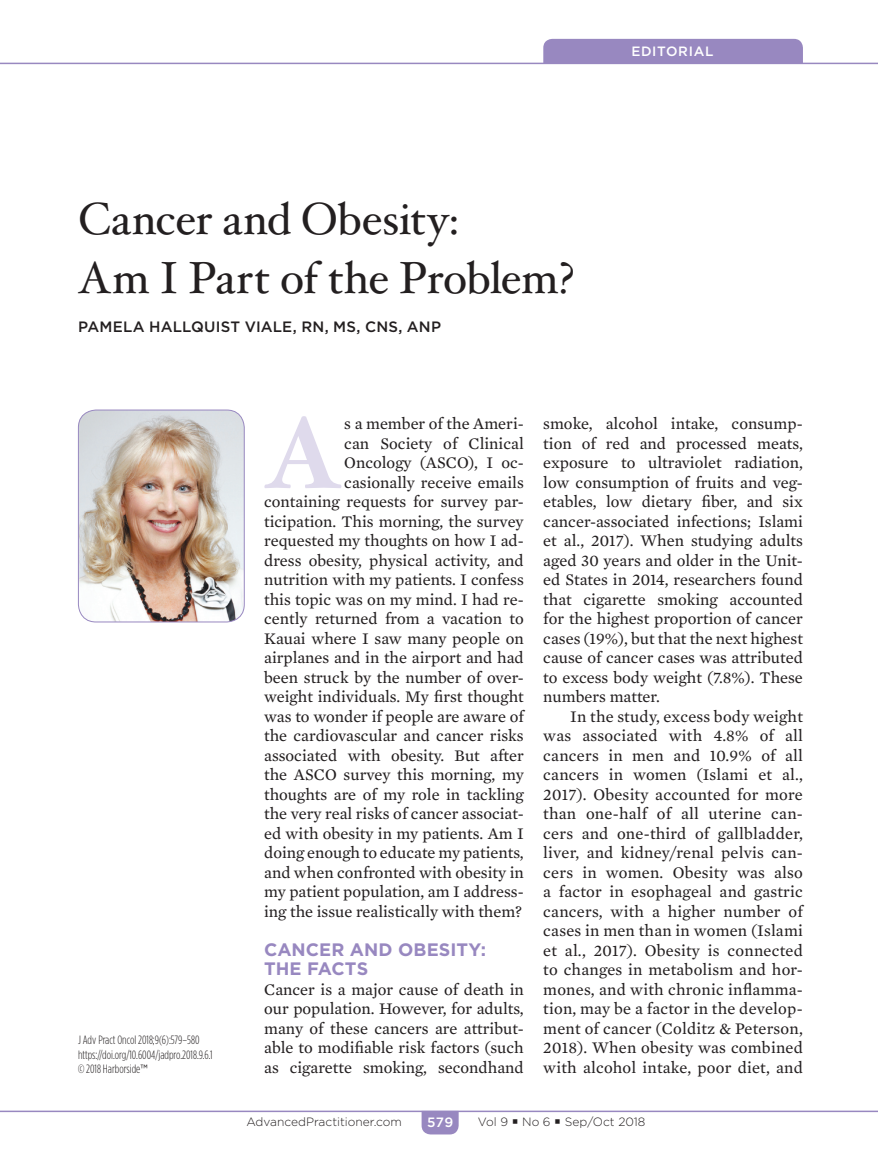
<style>
.page{position:relative;width:878px;height:1175px;background:#fff}
.page>*{position:absolute;margin:0;border:0;box-sizing:border-box;transform-origin:0 0}
.Body_txt___Drop_cap{font:700 101.25px "Hoefler Txt";color:#dfdaec}
.t1{font:45px/58.5px "Hoefler Txt";letter-spacing:-.015em;color:#231f20}
.Subhead_1{font:700 18px/19.5px "Gotham";letter-spacing:.005em;color:#9888c0}
.Body_txt___Drop_cap-2{font:16.5px/19.5px "Mercury Text G2";color:#231f20;text-align:right}
.Body_txt_no-indent{font:16.5px/19.5px "Mercury Text G2";color:#231f20;text-align:justify}
.Body_txt{font:16.5px/19.5px "Mercury Text G2";letter-spacing:.015em;color:#231f20;text-align:justify}
.Author{font:500 15px "Gotham";letter-spacing:.01em;color:#231f20}
.t2{font:500 13.5px "Gotham";letter-spacing:.05em;color:#fff}
.Correspondence_to{font:300 12px/14.4px "Gotham Condensed";color:#231f20}
.t3{font:300 12px "Gotham";color:#231f20}
.s1{font-family:"Gotham Narrow";font-weight:400}
</style>
<div class="page">
<hr style="left:0;top:1110px;width:878px;height:2px;background:#9888c0">
<svg style="left:421px;top:1110px;width:37px;height:24px"></svg>
<hr style="left:0;top:63px;width:878px;height:1px;background:#9888c0">
<div style="left:543px;top:39px;width:259px;height:24px;background:#9888c0"></div>
<img style="left:78px;top:410px;width:166px;height:212px">
<div style="left:78px;top:409px;width:166px;height:213px;border:1px solid #9888c0;border-radius:18px"></div>
<p class="t1" style="left:78px;top:189px;width:498px">Cancer and Obesity:<br>Am I Part of the Problem?</p>
<p class="Author" style="left:78px;top:316px;width:364px">PAMELA HALLQUIST VIALE, RN, MS, CNS, ANP</p>
<p class="t2" style="left:631px;top:43px;width:84px">EDITORIAL</p>
<p class="Correspondence_to" style="left:78px;top:1032px;width:136px">J Adv Pract Oncol 2018;9(6):579–580 https://doi.org/10.6004/jadpro.2018.9.6.1 © 2018 Harborside<span class="s1">™</span></p>
<p class="Body_txt___Drop_cap" style="left:264px;top:390px;width:79px">A</p>
<p class="Body_txt___Drop_cap-2" style="left:264px;top:413px;width:261px">s a member of the Ameri-<br>can Society of Clinical<br>Oncology (ASCO), I oc-<br>casionally receive emails<br>containing requests for survey par&shy;ticipation. This morning, the survey requested my thoughts on how I ad&shy;dress obesity, physical activity, and nutrition with my patients. I confess this topic was on my mind. I had re&shy;cently returned from a vacation to Kauai where I saw many people on airplanes and in the airport and had been struck by the number of over&shy;weight individuals. My first thought was to wonder if people are aware of the cardiovascular and cancer risks associated with obesity. But after the ASCO survey this morning, my thoughts are of my role in tackling the very real risks of cancer associat&shy;ed with obesity in my patients. Am I doing enough to educate my patients, and when confronted with obesity in my patient population, am I address&shy;ing the issue realistically with them?</p>
<p class="Subhead_1" style="left:264px;top:939px;width:223px">CANCER AND OBESITY:<br>THE FACTS</p>
<p class="Body_txt_no-indent" style="left:264px;top:978px;width:261px">Cancer is a major cause of death in our population. However, for adults, many of these cancers are attribut&shy;able to modifiable risk factors (such as cigarette smoking, secondhand</p>
<p class="Body_txt_no-indent" style="left:543px;top:413px;width:261px">smoke, alcohol intake, consump&shy;tion of red and processed meats, exposure to ultraviolet radiation, low consumption of fruits and veg&shy;etables, low dietary fiber, and six cancer-associated infections; Islami et al., 2017). When studying adults aged 30 years and older in the Unit&shy;ed States in 2014, researchers found that cigarette smoking accounted for the highest proportion of cancer cases (19%), but that the next highest cause of cancer cases was attributed to excess body weight (7.8%). These numbers matter.</p>
<p class="Body_txt" style="left:543px;top:705px;width:261px;text-indent:27px">In the study, excess body weight was associated with 4.8% of all cancers in men and 10.9% of all cancers in women (Islami et al., 2017). Obesity accounted for more than one-half of all uterine can&shy;cers and one-third of gallbladder, liver, and kidney/renal pelvis can&shy;cers in women. Obesity was also a factor in esophageal and gastric cancers, with a higher number of cases in men than in women (Islami et al., 2017). Obesity is connected to changes in metabolism and hor&shy;mones, and with chronic inflamma&shy;tion, may be a factor in the develop&shy;ment of cancer (Colditz &amp; Peterson, 2018). When obesity was combined with alcohol intake, poor diet, and</p>
<p class="t3" style="left:246px;top:1114px;width:157px">AdvancedPractitioner.com</p>
<p class="t2" style="left:427px;top:1113px;width:28px">579</p>
<p class="t3" style="left:478px;top:1113px;width:169px">Vol 9 ▪ No 6 ▪ Sep/Oct 2018</p>
</div>
